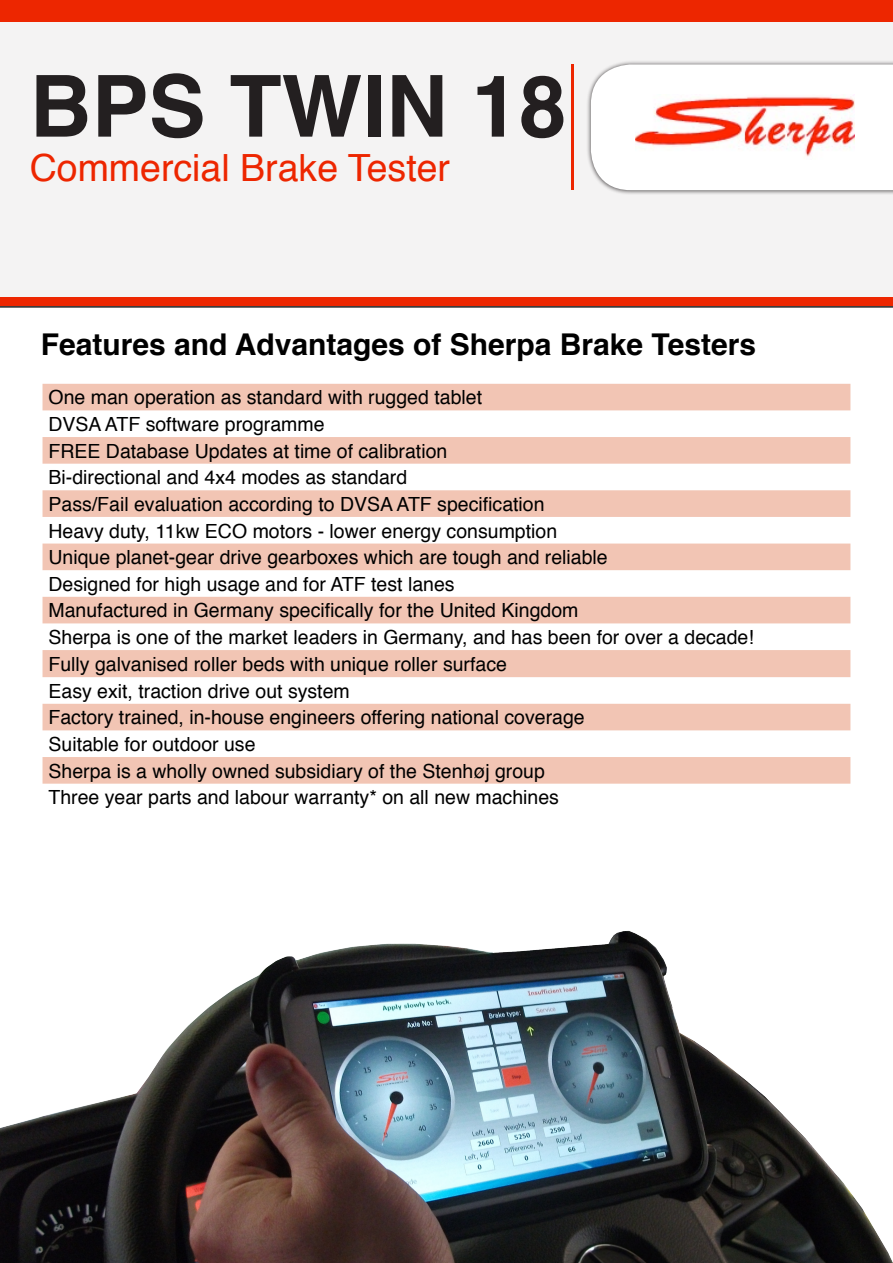
<style>
.page{position:relative;width:893px;height:1263px;background:#fff}
.page>*{position:absolute;margin:0;border:0;box-sizing:border-box;transform-origin:0 0}
.t1{font:700 85.5px "Helvetica";color:#231f20}
.t2{font:37.5px "Helvetica";color:#ed2600}
.t3{font:700 30px "Helvetica";color:#000}
.t4{font:19.5px "Helvetica";color:#000}
</style>
<div class="page">
<div style="left:0;top:21px;width:893px;height:287px;background:#f4f3f3"></div>
<div style="left:0;top:298px;width:893px;height:8px;background:#ed2600"></div>
<div style="left:586px;top:60px;width:307px;height:135px;background:#231f20;opacity:.75"></div>
<svg style="left:591px;top:64px;width:302px;height:126px"></svg>
<hr style="left:571px;top:64px;width:3px;height:126px;background:#ed2600">
<img style="left:635px;top:95px;width:219px;height:65px">
<div style="left:0;top:0;width:893px;height:21px;background:#ed2600"></div>
<svg style="left:43px;top:384px;width:807px;height:338px;fill:#f2c5b4"></svg>
<img style="left:0;top:722px;width:893px;height:541px">
<p class="t1" style="left:30px;top:38px;width:538px">BPS TWIN 18</p>
<p class="t2" style="left:30px;top:139px;width:422px">Commercial Brake Tester</p>
<p class="t3" style="left:41px;top:320px;width:717px">Features and Advantages of Sherpa Brake Testers</p>
<p class="t4" style="left:49px;top:382px;width:435px">One man operation as standard with rugged tablet</p>
<p class="t4" style="left:49px;top:409px;width:277px">DVSA ATF software programme</p>
<p class="t4" style="left:49px;top:436px;width:400px">FREE Database Updates at time of calibration</p>
<p class="t4" style="left:49px;top:462px;width:360px">Bi-directional and 4x4 modes as standard</p>
<p class="t4" style="left:49px;top:489px;width:498px">Pass/Fail evaluation according to DVSA ATF specification</p>
<p class="t4" style="left:49px;top:516px;width:510px">Heavy duty, 11kw ECO motors - lower energy consumption</p>
<p class="t4" style="left:49px;top:542px;width:561px">Unique planet-gear drive gearboxes which are tough and reliable</p>
<p class="t4" style="left:49px;top:569px;width:408px">Designed for high usage and for ATF test lanes</p>
<p class="t4" style="left:49px;top:595px;width:531px">Manufactured in Germany specifically for the United Kingdom</p>
<p class="t4" style="left:49px;top:622px;width:707px">Sherpa is one of the market leaders in Germany, and has been for over a decade!</p>
<p class="t4" style="left:49px;top:649px;width:460px">Fully galvanised roller beds with unique roller surface</p>
<p class="t4" style="left:49px;top:676px;width:303px">Easy exit, traction drive out system</p>
<p class="t4" style="left:49px;top:702px;width:538px">Factory trained, in-house engineers offering national coverage</p>
<p class="t4" style="left:49px;top:729px;width:209px">Suitable for outdoor use</p>
<p class="t4" style="left:49px;top:756px;width:498px">Sherpa is a wholly owned subsidiary of the Stenhøj group</p>
<p class="t4" style="left:49px;top:782px;width:512px">Three year parts and labour warranty* on all new machines</p>
</div>
